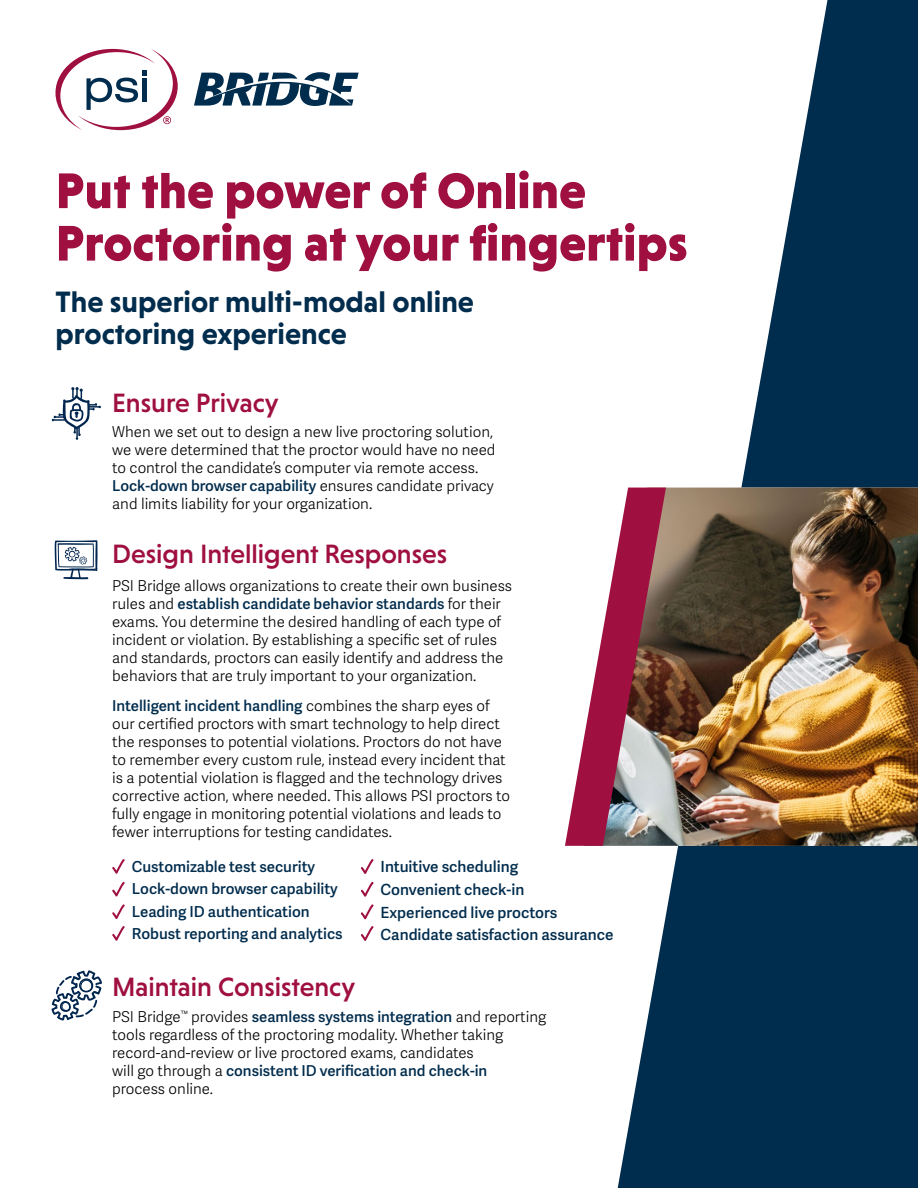
<style>
.page{position:relative;width:918px;height:1188px;background:#fff}
.page>*{position:absolute;margin:0;border:0;box-sizing:border-box;transform-origin:0 0}
.t1{font:900 51px/52.5px "Niveau Grotesk";color:#9f0f40}
.t2{font:700 30px/31.5px "Niveau Grotesk";color:#002c4d}
.t3{font:500 27px "Niveau Grotesk";color:#9f0f40}
.t4{font:600 15.3px/22.8px "Adelle Sans";color:#002c4d}
.t5{font:600 15.15px/22.5px "Adelle Sans";color:#002c4d}
.t6{font:300 15px/18px "Adelle Sans";color:#000}
.s1{font-weight:600;color:#002c4d}
</style>
<div class="page">
<svg style="left:194px;top:72px;width:165px;height:34px"></svg>
<svg style="left:55px;top:49px;width:123px;height:81px"></svg>
<svg style="left:52px;top:387px;width:49px;height:53px"></svg>
<svg style="left:51px;top:970px;width:51px;height:50px"></svg>
<svg style="left:618px;top:0;width:300px;height:1188px;fill:#002c4d"></svg>
<img style="left:666px;top:488px;width:252px;height:358px">
<svg style="left:565px;top:488px;width:101px;height:358px"></svg>
<svg style="left:112px;top:859px;width:13px;height:15px"></svg>
<svg style="left:112px;top:881px;width:13px;height:16px"></svg>
<svg style="left:112px;top:904px;width:13px;height:15px"></svg>
<svg style="left:112px;top:926px;width:13px;height:15px"></svg>
<svg style="left:55px;top:540px;width:43px;height:39px"></svg>
<svg style="left:361px;top:859px;width:13px;height:15px"></svg>
<svg style="left:361px;top:881px;width:13px;height:16px"></svg>
<svg style="left:360px;top:904px;width:14px;height:37px"></svg>
<h1 class="t1" style="left:55px;top:164px;width:634px">Put the power of Online<br>Proctoring at your fingertips</h1>
<h2 class="t2" style="left:55px;top:286px;width:420px">The superior multi-modal online proctoring experience</h2>
<h3 class="t3" style="left:112px;top:387px;width:168px">Ensure Privacy</h3>
<p class="t6" style="left:112px;top:423px;width:385px">When we set out to design a new live proctoring solution, we were determined that the proctor would have no need to control the candidate’s computer via remote access.<br><span class="s1">Lock-down browser capability</span> ensures candidate privacy and limits liability for your organization.</p>
<h3 class="t3" style="left:112px;top:538px;width:336px">Design Intelligent Responses</h3>
<p class="t6" style="left:112px;top:576px;width:401px">PSI Bridge allows organizations to create their own business rules and <span class="s1">establish candidate behavior standards</span> for their exams. You determine the desired handling of each type of incident or violation. By establishing a specific set of rules and standards, proctors can easily identify and address the behaviors that are truly important to your organization.</p>
<p class="t6" style="left:112px;top:697px;width:399px"><span class="s1">Intelligent incident handling</span> combines the sharp eyes of our certified proctors with smart technology to help direct the responses to potential violations. Proctors do not have to remember every custom rule, instead every incident that is a potential violation is flagged and the technology drives corrective action, where needed. This allows PSI proctors to fully engage in monitoring potential violations and leads to fewer interruptions for testing candidates.</p>
<p class="t5" style="left:132px;top:855px;width:212px">Customizable test security<br>Lock-down browser capability<br>Leading ID authentication<br>Robust reporting and analytics</p>
<p class="t4" style="left:381px;top:855px;width:234px">Intuitive scheduling<br>Convenient check-in<br>Experienced live proctors<br>Candidate satisfaction assurance</p>
<h3 class="t3" style="left:112px;top:971px;width:245px">Maintain Consistency</h3>
<p class="t6" style="left:112px;top:1008px;width:436px">PSI Bridge<sup>™</sup> provides <span class="s1">seamless systems integration</span> and reporting tools regardless of the proctoring modality. Whether taking record-and-review or live proctored exams, candidates<br>will go through a <span class="s1">consistent ID verification and check-in<br></span>process online.</p>
</div>
